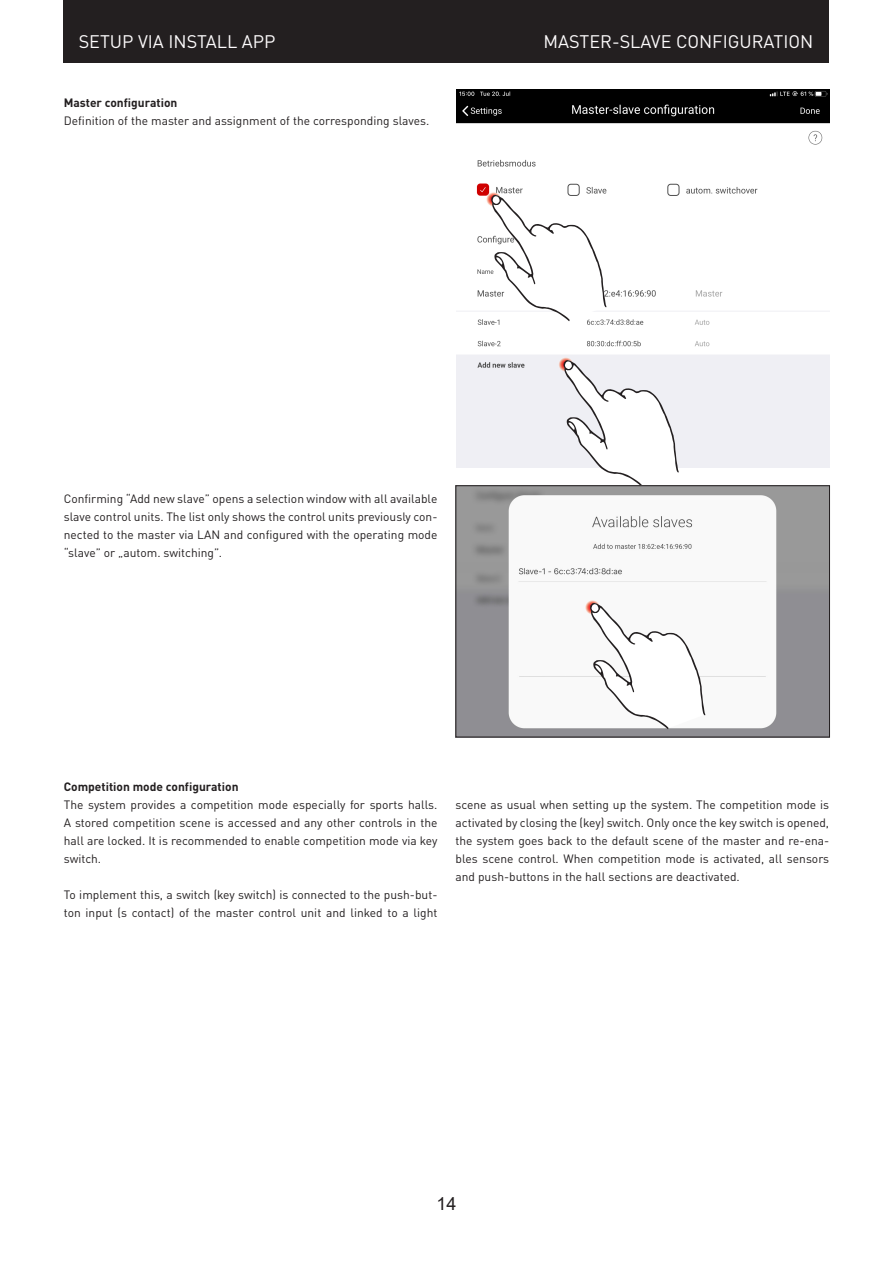
<style>
.page{position:relative;width:893px;height:1263px;background:#fff}
.page>*{position:absolute;margin:0;border:0;box-sizing:border-box;transform-origin:0 0}
.Orientierungspfad{font:18px "DIN Pro";color:#fefcfd}
.t1{font:18px "Arial";color:#231f20}
.Normale_Schrift{font:12px/18px "DIN Pro";color:#231f20;text-align:justify}
.Normale_Schrift-2{font:700 12px "DIN Pro";color:#231f20}
</style>
<div class="page">
<div style="left:64px;top:0;width:765px;height:63px;background:#231f20"></div>
<img style="left:456px;top:89px;width:374px;height:378px">
<svg style="left:485px;top:191px;width:16px;height:15px"></svg>
<svg style="left:491px;top:194px;width:115px;height:127px"></svg>
<svg style="left:558px;top:357px;width:15px;height:15px"></svg>
<svg style="left:563px;top:359px;width:116px;height:126px"></svg>
<img style="left:457px;top:487px;width:371px;height:248px">
<div style="left:455px;top:485px;width:375px;height:252px;border:1px solid #231f20"></div>
<svg style="left:584px;top:599px;width:16px;height:15px"></svg>
<svg style="left:590px;top:602px;width:115px;height:127px"></svg>
<p class="Orientierungspfad" style="left:79px;top:28px;width:198px">SETUP VIA INSTALL APP</p>
<p class="Orientierungspfad" style="left:543px;top:28px;width:271px">MASTER-SLAVE CONFIGURATION</p>
<p class="Normale_Schrift-2" style="left:64px;top:94px;width:115px">Master configuration</p>
<p class="Normale_Schrift" style="left:64px;top:111px;width:367px">Definition of the master and assignment of the corresponding slaves.</p>
<p class="Normale_Schrift" style="left:64px;top:489px;width:375px">Confirming “Add new slave” opens a selection window with all available slave control units. The list only shows the control units previously con&shy;nected to the master via LAN and configured with the operating mode “slave” or „autom. switching”.</p>
<p class="Normale_Schrift-2" style="left:64px;top:778px;width:176px">Competition mode configuration</p>
<p class="Normale_Schrift" style="left:64px;top:795px;width:375px">The system provides a competition mode especially for sports halls.<br>A stored competition scene is accessed and any other controls in the hall are locked. It is recommended to enable competition mode via key switch.</p>
<p class="Normale_Schrift" style="left:64px;top:885px;width:375px">To implement this, a switch (key switch) is connected to the push-but&shy;ton input (s contact) of the master control unit and linked to a light</p>
<p class="Normale_Schrift" style="left:455px;top:795px;width:375px">scene as usual when setting up the system. The competition mode is activated by closing the (key) switch. Only once the key switch is opened, the system goes back to the default scene of the master and re-ena&shy;bles scene control. When competition mode is activated, all sensors and push-buttons in the hall sections are deactivated.</p>
<h1 class="t1" style="left:436px;top:1191px;width:22px">14</h1>
</div>
